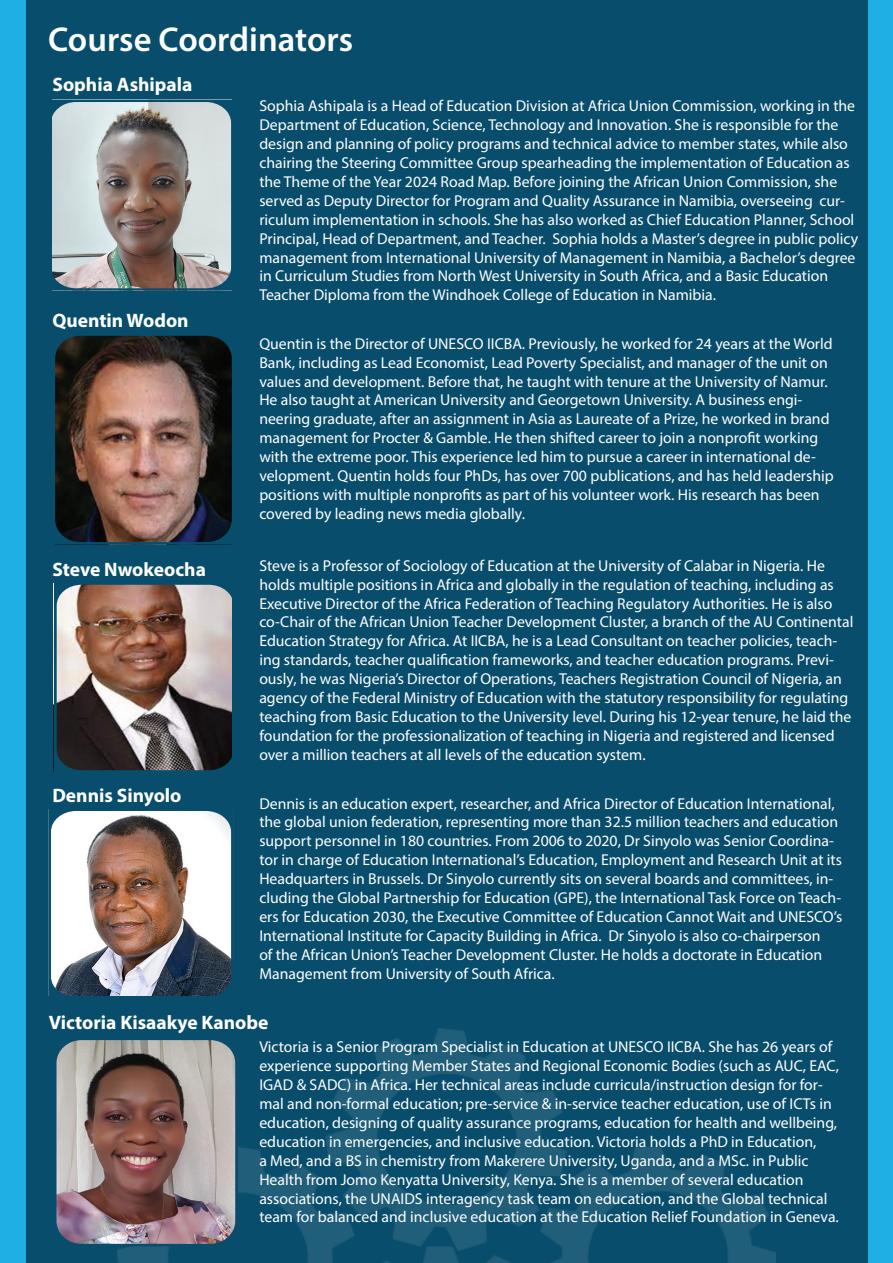
<style>
.page{position:relative;width:893px;height:1263px;background:#1fafe5}
.page>*{position:absolute;margin:0;border:0;box-sizing:border-box;transform-origin:0 0}
.t1{font:600 34.5px "Myriad Pro";color:#fff}
.t2{font:700 19.5px "Myriad Pro";color:#fff}
.t3{font:15.75px/18.9px "Myriad Pro";color:#fff}
</style>
<div class="page">
<div style="left:27px;top:0;width:841px;height:1263px;background:#094d6c"></div>
<img style="left:118px;top:1028px;width:657px;height:235px">
<img style="left:55px;top:335px;width:177px;height:210px">
<img style="left:56px;top:584px;width:176px;height:187px">
<img style="left:48px;top:809px;width:184px;height:187px">
<img style="left:56px;top:1037px;width:182px;height:209px">
<img style="left:52px;top:102px;width:180px;height:189px">
<p class="t1" style="left:48px;top:17px;width:307px">Course Coordinators</p>
<p class="t2" style="left:52px;top:72px;width:142px">Sophia Ashipala</p>
<p class="t2" style="left:52px;top:307px;width:138px">Quentin Wodon</p>
<p class="t2" style="left:52px;top:556px;width:155px">Steve Nwokeocha</p>
<p class="t2" style="left:52px;top:783px;width:131px">Dennis Sinyolo</p>
<p class="t3" style="left:259px;top:96px;width:600px">Sophia Ashipala is a Head of Education Division at Africa Union Commission, working in the Department of Education, Science, Technology and Innovation. She is responsible for the design and planning of policy programs and technical advice to member states, while also chairing the Steering Committee Group spearheading the implementation of Education as the Theme of the Year 2024 Road Map. Before joining the African Union Commission, she served as Deputy Director for Program and Quality Assurance in Namibia, overseeing cur&shy;riculum implementation in schools. She has also worked as Chief Education Planner, School Principal, Head of Department, and Teacher. Sophia holds a Master’s degree in public policy management from International University of Management in Namibia, a Bachelor’s degree in Curriculum Studies from North West University in South Africa, and a Basic Education Teacher Diploma from the Windhoek College of Education in Namibia.</p>
<p class="t3" style="left:259px;top:334px;width:576px">Quentin is the Director of UNESCO IICBA. Previously, he worked for 24 years at the World Bank, including as Lead Economist, Lead Poverty Specialist, and manager of the unit on values and development. Before that, he taught with tenure at the University of Namur.<br>He also taught at American University and Georgetown University. A business engi&shy;neering graduate, after an assignment in Asia as Laureate of a Prize, he worked in brand management for Procter &amp; Gamble. He then shifted career to join a nonprofit working with the extreme poor. This experience led him to pursue a career in international de&shy;velopment. Quentin holds four PhDs, has over 700 publications, and has held leadership positions with multiple nonprofits as part of his volunteer work. His research has been covered by leading news media globally.</p>
<p class="t3" style="left:259px;top:556px;width:596px">Steve is a Professor of Sociology of Education at the University of Calabar in Nigeria. He holds multiple positions in Africa and globally in the regulation of teaching, including as Executive Director of the Africa Federation of Teaching Regulatory Authorities. He is also co-Chair of the African Union Teacher Development Cluster, a branch of the AU Continental Education Strategy for Africa. At IICBA, he is a Lead Consultant on teacher policies, teach&shy;ing standards, teacher qualification frameworks, and teacher education programs. Previ&shy;ously, he was Nigeria’s Director of Operations, Teachers Registration Council of Nigeria, an agency of the Federal Ministry of Education with the statutory responsibility for regulating teaching from Basic Education to the University level. During his 12-year tenure, he laid the foundation for the professionalization of teaching in Nigeria and registered and licensed over a million teachers at all levels of the education system.</p>
<p class="t3" style="left:259px;top:793px;width:584px">Dennis is an education expert, researcher, and Africa Director of Education International, the global union federation, representing more than 32.5 million teachers and education support personnel in 180 countries. From 2006 to 2020, Dr Sinyolo was Senior Coordina&shy;tor in charge of Education International’s Education, Employment and Research Unit at its Headquarters in Brussels. Dr Sinyolo currently sits on several boards and committees, in&shy;cluding the Global Partnership for Education (GPE), the International Task Force on Teach&shy;ers for Education 2030, the Executive Committee of Education Cannot Wait and UNESCO’s International Institute for Capacity Building in Africa. Dr Sinyolo is also co-chairperson<br>of the African Union’s Teacher Development Cluster. He holds a doctorate in Education Management from University of South Africa.</p>
<p class="t2" style="left:49px;top:1010px;width:221px">Victoria Kisaakye Kanobe</p>
<p class="t3" style="left:259px;top:1037px;width:581px">Victoria is a Senior Program Specialist in Education at UNESCO IICBA. She has 26 years of experience supporting Member States and Regional Economic Bodies (such as AUC, EAC, IGAD &amp; SADC) in Africa. Her technical areas include curricula/instruction design for for&shy;mal and non-formal education; pre-service &amp; in-service teacher education, use of ICTs in education, designing of quality assurance programs, education for health and wellbeing, education in emergencies, and inclusive education. Victoria holds a PhD in Education,<br>a Med, and a BS in chemistry from Makerere University, Uganda, and a MSc. in Public Health from Jomo Kenyatta University, Kenya. She is a member of several education associations, the UNAIDS interagency task team on education, and the Global technical team for balanced and inclusive education at the Education Relief Foundation in Geneva.</p>
</div>
